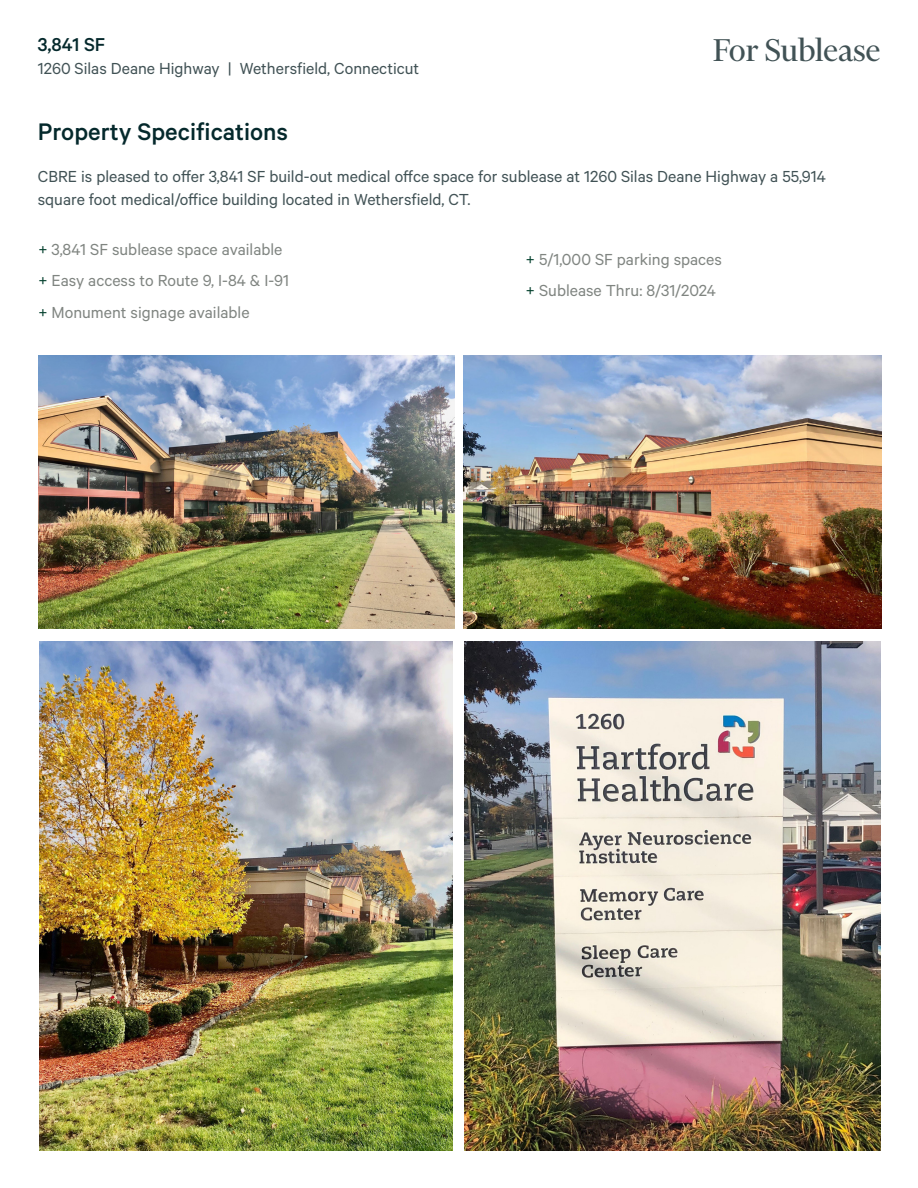
<style>
.page{position:relative;width:918px;height:1188px;background:#fff}
.page>*{position:absolute;margin:0;border:0;box-sizing:border-box;transform-origin:0 0}
.t1{font:36px "Financier Display";color:#415255}
.t2{font:500 27px "Calibre";color:#05292c}
.t3{font:500 21px "Calibre";color:#05292c}
.t4{font:18px/22.5px "Calibre";color:#415255}
.t5{font:18px/31.5px "Calibre";color:#808581}
.s1{color:#023f2c}
</style>
<div class="page">
<img style="left:39px;top:642px;width:414px;height:508px">
<img style="left:464px;top:642px;width:416px;height:508px">
<img style="left:38px;top:356px;width:416px;height:273px">
<img style="left:464px;top:356px;width:418px;height:272px">
<p class="t3" style="left:38px;top:33px;width:69px">3,841 SF</p>
<p class="t4" style="left:38px;top:56px;width:383px">1260 Silas Deane Highway | Wethersfield, Connecticut</p>
<h1 class="t1" style="left:713px;top:32px;width:169px">For Sublease</h1>
<h2 class="t2" style="left:38px;top:116px;width:252px">Property Specifications</h2>
<p class="t4" style="left:38px;top:165px;width:790px">CBRE is pleased to offer 3,841 SF build-out medical offce space for sublease at 1260 Silas Deane Highway a 55,914 square foot medical/office building located in Wethersfield, CT.</p>
<p class="t5" style="left:38px;top:233px;width:253px"><span class="s1">+</span> 3,841 SF sublease space available <span class="s1">+</span> Easy access to Route 9, I-84 &amp; I-91 <span class="s1">+</span> Monument signage available</p>
<p class="t5" style="left:526px;top:243px;width:198px"><span class="s1">+</span> 5/1,000 SF parking spaces <span class="s1">+</span> Sublease Thru: 8/31/2024</p>
</div>
